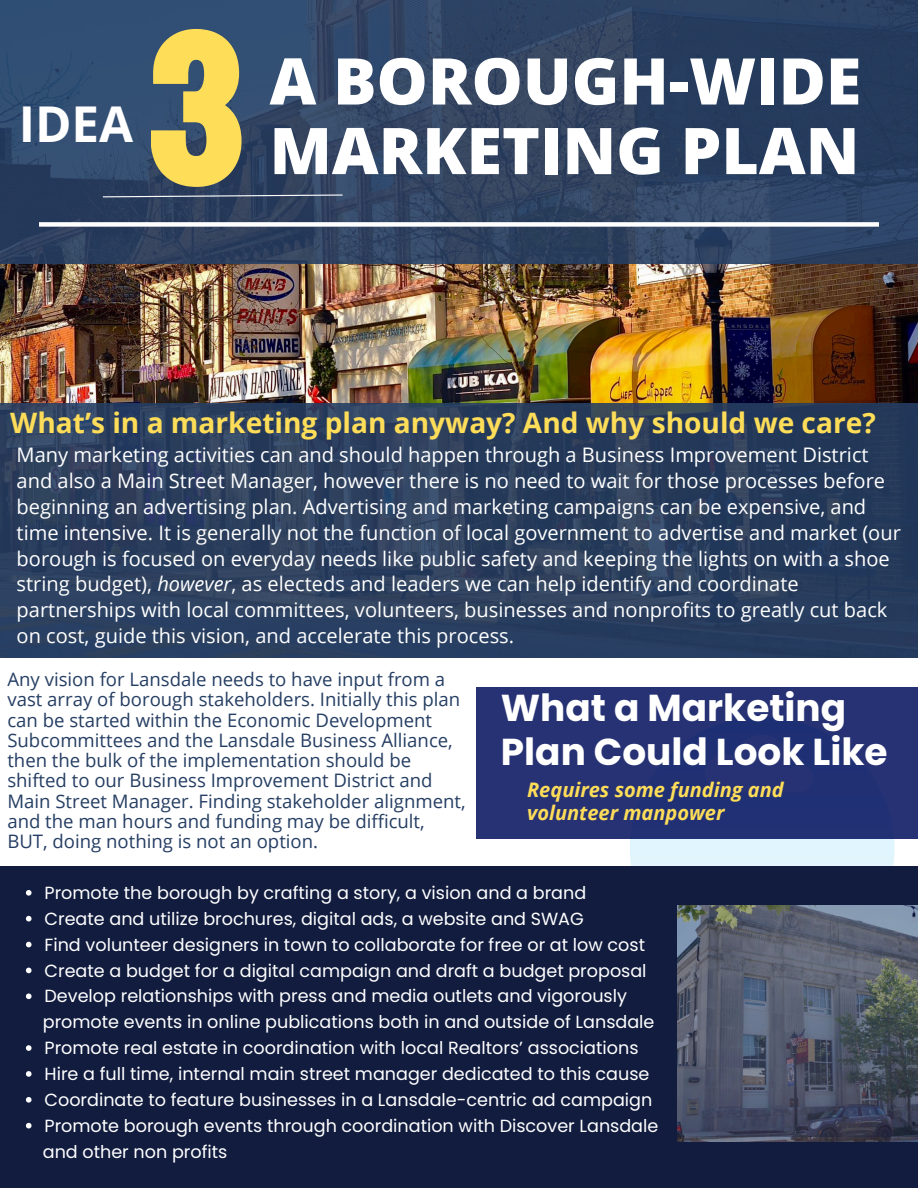
<style>
.page{position:relative;width:918px;height:1188px;background:#fff}
.page>*{position:absolute;margin:0;border:0;box-sizing:border-box;transform-origin:0 0}
.t1{font:800 64.5px/69.6px "Open Sans";color:#fff}
.t2{font:700 49.35px "Open Sans";color:#fff}
.t3{font:700 37.5px/44.4px "Poppins";color:#fff}
.t4{font:700 28.2px "Open Sans";color:#fedd59}
.t5{font:20.1px/25.8px "Open Sans";color:#fff}
.t6{font:italic 700 20.1px/22.5px "Open Sans";color:#fedd59}
.t7{font:18.6px/20.2px "Open Sans";color:#253e63}
.t8{font:17.55px "Poppins";color:#fff}
.s1{font-style:italic}
</style>
<div class="page">
<img style="left:0;top:264px;width:918px;height:139px">
<svg style="left:0;top:0;width:918px;height:264px;background:#2e4363"></svg>
<div style="left:39px;top:222px;width:840px;height:5px;background:#fff"></div>
<svg style="left:102px;top:194px;width:242px;height:4px"></svg>
<div style="left:0;top:403px;width:918px;height:255px;background:#253e63"></div>
<svg style="left:151px;top:29px;width:91px;height:158px;background:#b9ac5f"></svg>
<div style="left:0;top:866px;width:918px;height:322px;background:#111c3f"></div>
<div style="left:477px;top:687px;width:441px;height:152px;background:#273274"></div>
<img style="left:677px;top:1136px;width:241px;height:6px">
<svg style="left:677px;top:905px;width:241px;height:231px;background:#535b6b"></svg>
<svg style="left:26px;top:890px;width:6px;height:6px"></svg>
<svg style="left:26px;top:916px;width:6px;height:5px"></svg>
<svg style="left:26px;top:942px;width:6px;height:5px"></svg>
<svg style="left:26px;top:968px;width:6px;height:5px"></svg>
<svg style="left:26px;top:993px;width:6px;height:6px"></svg>
<svg style="left:26px;top:1045px;width:6px;height:6px"></svg>
<svg style="left:26px;top:1071px;width:6px;height:6px"></svg>
<svg style="left:26px;top:1097px;width:6px;height:6px"></svg>
<svg style="left:26px;top:1123px;width:6px;height:5px"></svg>
<h6 class="t2" style="left:19px;top:90px;width:116px">IDEA</h6>
<h4 class="t1" style="left:270px;top:45px;width:593px">A BOROUGH-WIDE<br>MARKETING PLAN</h4>
<p class="t4" style="left:10px;top:403px;width:867px">What’s in a marketing plan anyway? And why should we care?</p>
<p class="t5" style="left:17px;top:441px;width:886px">Many marketing activities can and should happen through a Business Improvement District and also a Main Street Manager, however there is no need to wait for those processes before beginning an advertising plan. Advertising and marketing campaigns can be expensive, and time intensive. It is generally not the function of local government to advertise and market (our borough is focused on everyday needs like public safety and keeping the lights on with a shoe string budget), <span class="s1">however</span>, as electeds and leaders we can help identify and coordinate partnerships with local committees, volunteers, businesses and nonprofits to greatly cut back on cost, guide this vision, and accelerate this process.</p>
<h1 class="t7" style="left:7px;top:669px;width:460px">Any vision for Lansdale needs to have input from a vast array of borough stakeholders. Initially this plan can be started within the Economic Development Subcommittees and the Lansdale Business Alliance, then the bulk of the implementation should be shifted to our Business Improvement District and Main Street Manager. Finding stakeholder alignment, and the man hours and funding may be difficult, BUT, doing nothing is not an option.</h1>
<h3 class="t3" style="left:501px;top:685px;width:388px">What a Marketing<br>Plan Could Look Like</h3>
<h6 class="t6" style="left:527px;top:778px;width:258px">Requires some funding and volunteer manpower</h6>
<h5 class="t8" style="left:45px;top:881px;width:543px">Promote the borough by crafting a story, a vision and a brand</h5>
<p class="t8" style="left:45px;top:906px;width:541px">Create and utilize brochures, digital ads, a website and SWAG</p>
<p class="t8" style="left:45px;top:932px;width:602px">Find volunteer designers in town to collaborate for free or at low cost</p>
<p class="t8" style="left:45px;top:958px;width:604px">Create a budget for a digital campaign and draft a budget proposal</p>
<p class="t8" style="left:45px;top:984px;width:584px">Develop relationships with press and media outlets and vigorously</p>
<p class="t8" style="left:43px;top:1010px;width:613px">promote events in online publications both in and outside of Lansdale</p>
<p class="t8" style="left:45px;top:1036px;width:595px">Promote real estate in coordination with local Realtors’ associations</p>
<p class="t8" style="left:45px;top:1062px;width:606px">Hire a full time, internal main street manager dedicated to this cause</p>
<p class="t8" style="left:45px;top:1088px;width:609px">Coordinate to feature businesses in a Lansdale-centric ad campaign</p>
<p class="t8" style="left:45px;top:1113px;width:615px">Promote borough events through coordination with Discover Lansdale</p>
<p class="t8" style="left:43px;top:1139px;width:186px">and other non profits</p>
</div>
